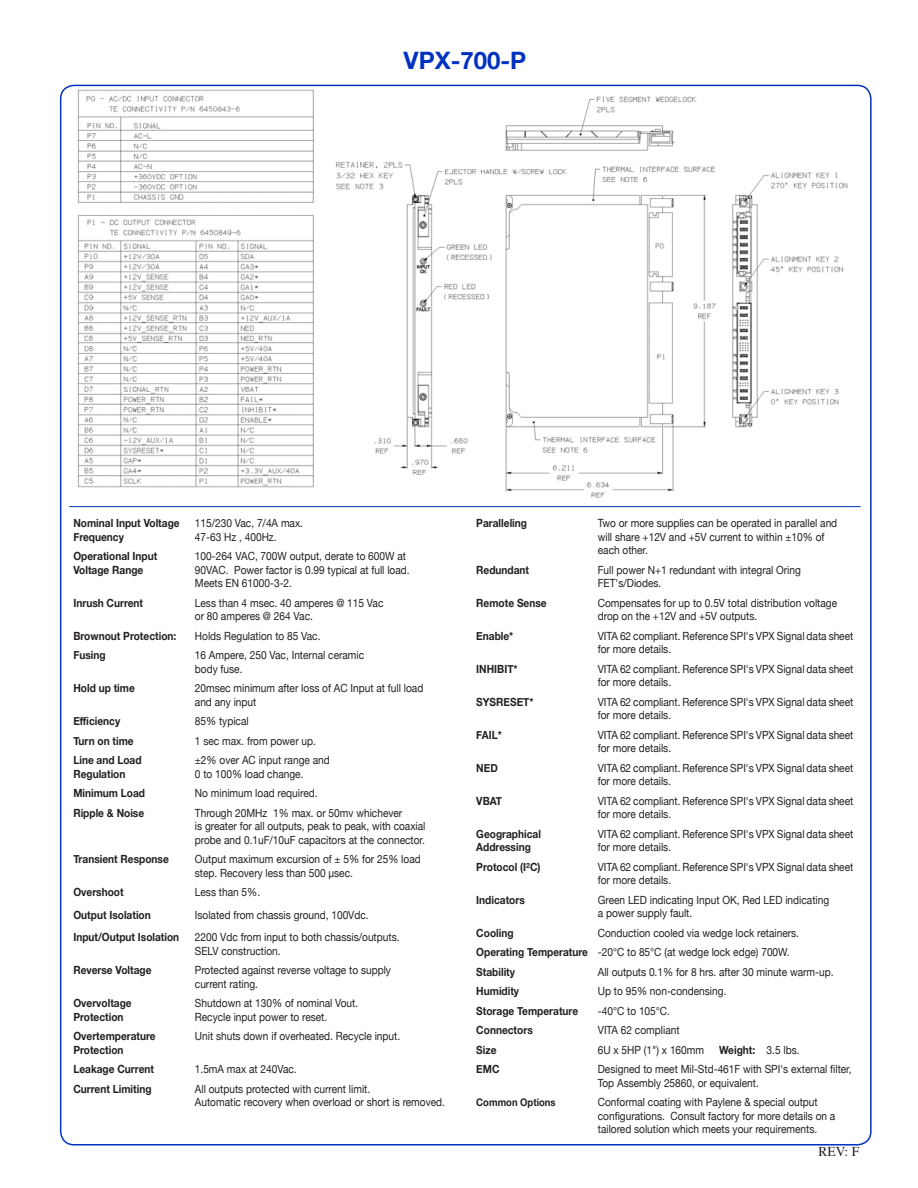
<style>
.page{position:relative;width:918px;height:1188px;background:#fff}
.page>*{position:absolute;margin:0;border:0;box-sizing:border-box;transform-origin:0 0}
.t1{font:700 24px "Helvetica Neue";color:#0132bf}
.t2{font:13.5px "Times";color:#231f20}
.t3{font:11.25px/13.5px "Helvetica Neue";color:#231f20;scale:.9 1}
.t4{font:700 11.25px "Helvetica Neue";color:#231f20;scale:.9 1}
.t5{font:700 10.5px "Helvetica Neue";color:#231f20;scale:.9 1}
.s1{font-weight:700}
.s2{font-weight:400}
</style>
<div class="page">
<img style="left:77px;top:89px;width:771px;height:409px">
<hr style="left:69px;top:506px;width:792px;height:1px;background:#0132bf">
<p class="t1" style="left:404px;top:41px;width:124px">VPX-700-P</p>
<p class="t4" style="left:73px;top:514px;width:120px">Nominal Input Voltage</p>
<p class="t3" style="left:195px;top:517px;width:122px">115/230 Vac, 7/4A max.</p>
<p class="t4" style="left:73px;top:528px;width:58px">Frequency</p>
<p class="t3" style="left:195px;top:531px;width:92px">47-63 Hz , 400Hz.</p>
<p class="t4" style="left:73px;top:547px;width:95px">Operational Input</p>
<p class="t3" style="left:195px;top:550px;width:236px">100-264 VAC, 700W output, derate to 600W at</p>
<p class="t4" style="left:73px;top:561px;width:79px">Voltage Range</p>
<p class="t3" style="left:195px;top:564px;width:240px">90VAC. Power factor is 0.99 typical at full load.</p>
<p class="t3" style="left:195px;top:577px;width:109px">Meets EN 61000-3-2.</p>
<p class="t4" style="left:73px;top:594px;width:79px">Inrush Current</p>
<p class="t3" style="left:195px;top:597px;width:211px">Less than 4 msec. 40 amperes @ 115 Vac</p>
<p class="t3" style="left:195px;top:610px;width:133px">or 80 amperes @ 264 Vac.</p>
<p class="t4" style="left:73px;top:627px;width:116px">Brownout Protection:</p>
<p class="t3" style="left:195px;top:630px;width:141px">Holds Regulation to 85 Vac.</p>
<p class="t4" style="left:73px;top:646px;width:37px">Fusing</p>
<p class="t3" style="left:195px;top:649px;width:190px">16 Ampere, 250 Vac, Internal ceramic</p>
<p class="t3" style="left:195px;top:663px;width:54px">body fuse.</p>
<p class="t4" style="left:73px;top:679px;width:70px">Hold up time</p>
<p class="t3" style="left:195px;top:682px;width:255px">20msec minimum after loss of AC Input at full load</p>
<p class="t3" style="left:195px;top:696px;width:70px">and any input</p>
<p class="t4" style="left:73px;top:712px;width:54px">Efficiency</p>
<p class="t3" style="left:195px;top:715px;width:61px">85% typical</p>
<p class="t4" style="left:73px;top:732px;width:69px">Turn on time</p>
<p class="t3" style="left:195px;top:735px;width:136px">1 sec max. from power up.</p>
<p class="t4" style="left:73px;top:751px;width:77px">Line and Load</p>
<p class="t3" style="left:195px;top:754px;width:151px">±2% over AC input range and</p>
<p class="t4" style="left:73px;top:765px;width:59px">Regulation</p>
<p class="t3" style="left:195px;top:768px;width:122px">0 to 100% load change.</p>
<p class="t4" style="left:73px;top:784px;width:81px">Minimum Load</p>
<p class="t3" style="left:195px;top:787px;width:138px">No minimum load required.</p>
<p class="t4" style="left:73px;top:804px;width:80px">Ripple &amp; Noise</p>
<p class="t3" style="left:195px;top:807px;width:232px">Through 20MHz 1% max. or 50mv whichever</p>
<p class="t3" style="left:195px;top:820px;width:258px">is greater for all outputs, peak to peak, with coaxial probe and 0.1uF/10uF capacitors at the connector.</p>
<p class="t4" style="left:73px;top:850px;width:108px">Transient Response</p>
<p class="t3" style="left:195px;top:853px;width:252px">Output maximum excursion of ± 5% for 25% load</p>
<p class="t3" style="left:195px;top:867px;width:177px">step. Recovery less than 500 µsec.</p>
<p class="t4" style="left:73px;top:883px;width:57px">Overshoot</p>
<p class="t3" style="left:195px;top:886px;width:74px">Less than 5%.</p>
<p class="t4" style="left:73px;top:906px;width:88px">Output Isolation</p>
<p class="t3" style="left:195px;top:909px;width:195px">Isolated from chassis ground, 100Vdc.</p>
<p class="t4" style="left:73px;top:928px;width:119px">Input/Output Isolation</p>
<p class="t3" style="left:195px;top:931px;width:229px">2200 Vdc from input to both chassis/outputs.</p>
<p class="t3" style="left:195px;top:945px;width:97px">SELV construction.</p>
<p class="t4" style="left:73px;top:961px;width:88px">Reverse Voltage</p>
<p class="t3" style="left:195px;top:964px;width:219px">Protected against reverse voltage to supply</p>
<p class="t3" style="left:195px;top:978px;width:72px">current rating.</p>
<p class="t4" style="left:73px;top:994px;width:66px">Overvoltage</p>
<p class="t3" style="left:195px;top:997px;width:183px">Shutdown at 130% of nominal Vout.</p>
<p class="t4" style="left:73px;top:1008px;width:57px">Protection</p>
<p class="t3" style="left:195px;top:1011px;width:149px">Recycle input power to reset.</p>
<p class="t4" style="left:73px;top:1027px;width:93px">Overtemperature</p>
<p class="t3" style="left:195px;top:1030px;width:230px">Unit shuts down if overheated. Recycle input.</p>
<p class="t4" style="left:73px;top:1041px;width:57px">Protection</p>
<p class="t4" style="left:73px;top:1060px;width:91px">Leakage Current</p>
<p class="t3" style="left:195px;top:1063px;width:115px">1.5mA max at 240Vac.</p>
<p class="t4" style="left:73px;top:1080px;width:88px">Current Limiting</p>
<p class="t3" style="left:195px;top:1083px;width:196px">All outputs protected with current limit.</p>
<p class="t3" style="left:195px;top:1096px;width:279px">Automatic recovery when overload or short is removed.</p>
<p class="t4" style="left:476px;top:514px;width:58px">Paralleling</p>
<p class="t3" style="left:598px;top:517px;width:268px">Two or more supplies can be operated in parallel and will share +12V and +5V current to within ±10% of each other.</p>
<p class="t4" style="left:476px;top:561px;width:60px">Redundant</p>
<p class="t3" style="left:598px;top:564px;width:227px">Full power N+1 redundant with integral Oring</p>
<p class="t3" style="left:598px;top:577px;width:72px">FET's/Diodes.</p>
<p class="t4" style="left:476px;top:594px;width:80px">Remote Sense</p>
<p class="t3" style="left:598px;top:597px;width:267px">Compensates for up to 0.5V total distribution voltage drop on the +12V and +5V outputs.</p>
<p class="t4" style="left:476px;top:627px;width:43px">Enable*</p>
<p class="t3" style="left:598px;top:630px;width:285px">VITA 62 compliant. Reference SPI's VPX Signal data sheet for more details.</p>
<p class="t4" style="left:476px;top:660px;width:48px">INHIBIT*</p>
<p class="t3" style="left:598px;top:663px;width:285px">VITA 62 compliant. Reference SPI's VPX Signal data sheet for more details.</p>
<p class="t4" style="left:476px;top:693px;width:65px">SYSRESET*</p>
<p class="t3" style="left:598px;top:696px;width:285px">VITA 62 compliant. Reference SPI's VPX Signal data sheet for more details.</p>
<p class="t4" style="left:476px;top:726px;width:30px">FAIL*</p>
<p class="t3" style="left:598px;top:729px;width:285px">VITA 62 compliant. Reference SPI's VPX Signal data sheet for more details.</p>
<p class="t4" style="left:476px;top:759px;width:25px">NED</p>
<p class="t3" style="left:598px;top:762px;width:285px">VITA 62 compliant. Reference SPI's VPX Signal data sheet for more details.</p>
<p class="t4" style="left:476px;top:792px;width:30px">VBAT</p>
<p class="t3" style="left:598px;top:795px;width:285px">VITA 62 compliant. Reference SPI's VPX Signal data sheet for more details.</p>
<p class="t4" style="left:476px;top:825px;width:73px">Geographical</p>
<p class="t3" style="left:598px;top:828px;width:285px">VITA 62 compliant. Reference SPI's VPX Signal data sheet</p>
<p class="t4" style="left:476px;top:838px;width:62px">Addressing</p>
<p class="t3" style="left:598px;top:841px;width:83px">for more details.</p>
<p class="t4" style="left:476px;top:858px;width:73px">Protocol (I²C)</p>
<p class="t3" style="left:598px;top:861px;width:285px">VITA 62 compliant. Reference SPI's VPX Signal data sheet for more details.</p>
<p class="t4" style="left:476px;top:891px;width:55px">Indicators</p>
<p class="t3" style="left:598px;top:894px;width:259px">Green LED indicating Input OK, Red LED indicating</p>
<p class="t3" style="left:598px;top:907px;width:107px">a power supply fault.</p>
<p class="t4" style="left:476px;top:924px;width:43px">Cooling</p>
<p class="t3" style="left:598px;top:927px;width:225px">Conduction cooled via wedge lock retainers.</p>
<p class="t3" style="left:476px;top:946px;width:350px"><span class="s1">Operating Temperature</span> -20°C to 85°C (at wedge lock edge) 700W.</p>
<p class="t4" style="left:476px;top:963px;width:45px">Stability</p>
<p class="t3" style="left:598px;top:966px;width:263px">All outputs 0.1% for 8 hrs. after 30 minute warm-up.</p>
<p class="t4" style="left:476px;top:982px;width:49px">Humidity</p>
<p class="t3" style="left:598px;top:985px;width:144px">Up to 95% non-condensing.</p>
<p class="t4" style="left:476px;top:1002px;width:115px">Storage Temperature</p>
<p class="t3" style="left:598px;top:1005px;width:82px">-40°C to 105°C.</p>
<p class="t4" style="left:476px;top:1021px;width:64px">Connectors</p>
<p class="t3" style="left:598px;top:1024px;width:92px">VITA 62 compliant</p>
<p class="t4" style="left:476px;top:1041px;width:24px">Size</p>
<p class="t3" style="left:598px;top:1044px;width:120px">6U x 5HP (1") x 160mm</p>
<p class="t4" style="left:719px;top:1041px;width:91px">Weight: <span class="s2">3.5 lbs.</span></p>
<p class="t4" style="left:476px;top:1060px;width:27px">EMC</p>
<p class="t3" style="left:598px;top:1063px;width:283px">Designed to meet Mil-Std-461F with SPI's external filter,<br>Top Assembly 25860, or equivalent.</p>
<p class="t5" style="left:476px;top:1094px;width:90px">Common Options</p>
<p class="t3" style="left:598px;top:1096px;width:265px">Conformal coating with Paylene &amp; special output configurations. Consult factory for more details on a tailored solution which meets your requirements.</p>
<p class="t2" style="left:819px;top:1138px;width:42px">REV: F</p>
</div>
